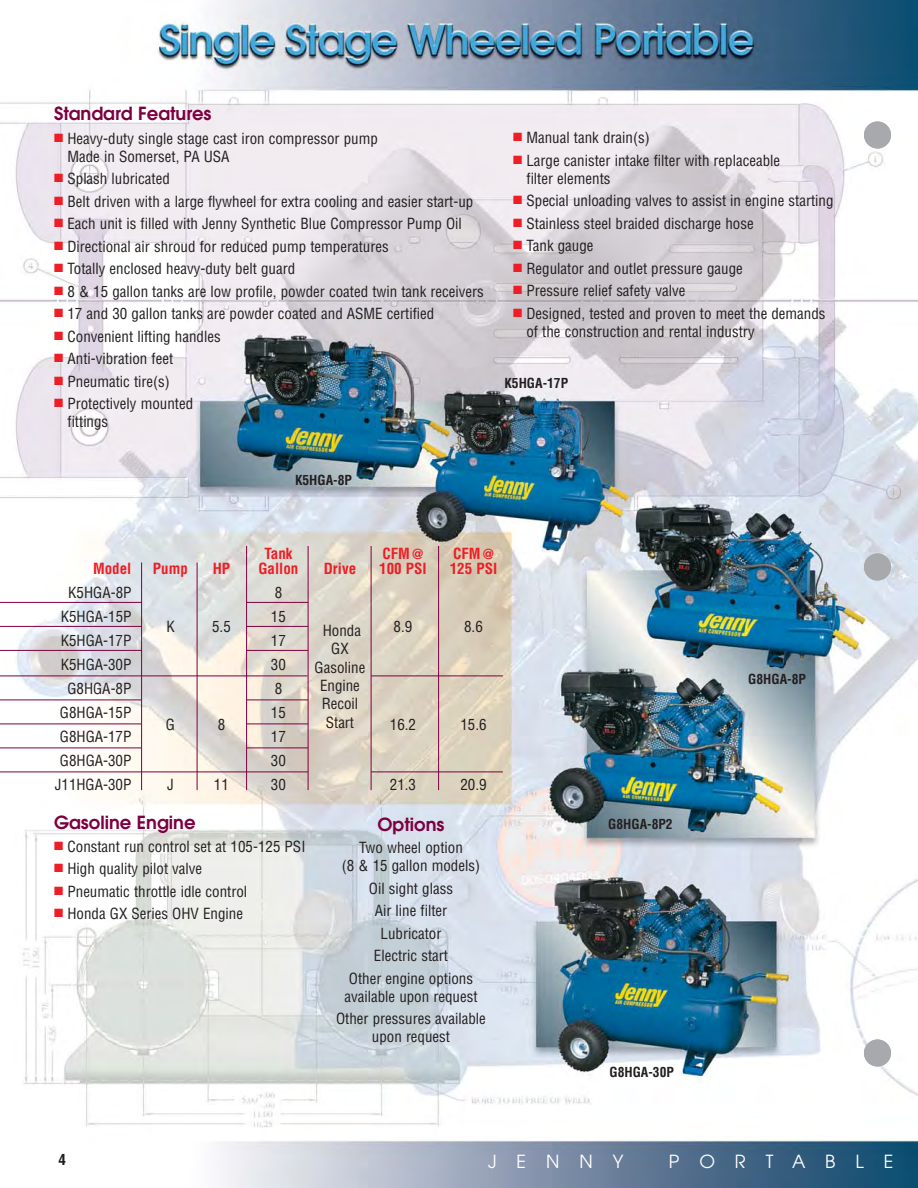
<style>
.page{position:relative;width:918px;height:1188px;background:#fff}
.page>*{position:absolute;margin:0;border:0;box-sizing:border-box;transform-origin:0 0}
.t1{font:600 18px "Avant Garde";color:#7c0040}
.t2{font:18px "Avant Garde";letter-spacing:1.11em;color:#fff}
.t3{font:condensed 15px/18px "Helvetica";color:#231f20}
.t4{font:700 condensed 15px "Helvetica";color:#ed1e25}
.t5{font:700 condensed 15px "Helvetica";color:#231f20}
.t6{font:700 condensed 13.5px "Helvetica";color:#231f20}
.s1{color:#ed1e25}
.s2{font-size:13.5px}
</style>
<div class="page">
<img style="left:0;top:0;width:918px;height:1188px">
<hr style="left:141px;top:562px;width:1px;height:228px;background:#7c0040">
<hr style="left:197px;top:562px;width:1px;height:228px;background:#7c0040">
<hr style="left:246px;top:546px;width:1px;height:244px;background:#7c0040">
<hr style="left:308px;top:546px;width:1px;height:244px;background:#7c0040">
<hr style="left:371px;top:546px;width:1px;height:244px;background:#7c0040">
<hr style="left:438px;top:546px;width:1px;height:244px;background:#7c0040">
<hr style="left:0;top:602px;width:142px;height:1px;background:#7c0040">
<hr style="left:247px;top:602px;width:61px;height:1px;background:#7c0040">
<hr style="left:247px;top:626px;width:61px;height:1px;background:#7c0040">
<hr style="left:247px;top:650px;width:61px;height:1px;background:#7c0040">
<hr style="left:247px;top:700px;width:61px;height:1px;background:#7c0040">
<hr style="left:247px;top:724px;width:61px;height:1px;background:#7c0040">
<hr style="left:247px;top:748px;width:61px;height:1px;background:#7c0040">
<hr style="left:0;top:626px;width:142px;height:1px;background:#7c0040">
<hr style="left:0;top:650px;width:142px;height:1px;background:#7c0040">
<hr style="left:0;top:676px;width:308px;height:1px;background:#7c0040">
<hr style="left:371px;top:676px;width:132px;height:1px;background:#7c0040">
<hr style="left:371px;top:772px;width:132px;height:1px;background:#7c0040">
<hr style="left:0;top:700px;width:142px;height:1px;background:#7c0040">
<hr style="left:0;top:724px;width:142px;height:1px;background:#7c0040">
<hr style="left:0;top:748px;width:142px;height:1px;background:#7c0040">
<hr style="left:0;top:772px;width:308px;height:1px;background:#7c0040">
<div style="left:864px;top:122px;width:27px;height:26px;background:#a7a9ac;border-radius:50%"></div>
<div style="left:864px;top:554px;width:27px;height:26px;background:#a7a9ac;border-radius:50%"></div>
<div style="left:864px;top:1040px;width:27px;height:26px;background:#a7a9ac;border-radius:50%"></div>
<p class="t1" style="left:54px;top:106px;width:159px">Standard Features</p>
<p class="t3" style="left:68px;top:131px;width:312px;text-indent:-14px"><span class="s1">■</span> Heavy-duty single stage cast iron compressor pump<br>Made in Somerset, PA USA</p>
<p class="t3" style="left:54px;top:171px;width:117px"><span class="s1">■</span> Splash lubricated</p>
<p class="t3" style="left:54px;top:194px;width:421px"><span class="s1">■</span> Belt driven with a large flywheel for extra cooling and easier start-up</p>
<p class="t3" style="left:54px;top:216px;width:409px"><span class="s1">■</span> Each unit is filled with Jenny Synthetic Blue Compressor Pump Oil</p>
<p class="t3" style="left:54px;top:239px;width:336px"><span class="s1">■</span> Directional air shroud for reduced pump temperatures</p>
<p class="t3" style="left:54px;top:261px;width:243px"><span class="s1">■</span> Totally enclosed heavy-duty belt guard</p>
<p class="t3" style="left:54px;top:284px;width:431px"><span class="s1">■</span> 8 &amp; 15 gallon tanks are low profile, powder coated twin tank receivers</p>
<p class="t3" style="left:54px;top:306px;width:382px"><span class="s1">■</span> 17 and 30 gallon tanks are powder coated and ASME certified</p>
<p class="t3" style="left:54px;top:329px;width:168px"><span class="s1">■</span> Convenient lifting handles</p>
<p class="t3" style="left:54px;top:351px;width:121px"><span class="s1">■</span> Anti-vibration feet</p>
<p class="t3" style="left:54px;top:374px;width:117px"><span class="s1">■</span> Pneumatic tire(s)</p>
<p class="t3" style="left:68px;top:396px;width:127px;text-indent:-14px"><span class="s1">■</span> Protectively mounted fittings</p>
<p class="t6" style="left:295px;top:475px;width:59px">K5HGA-8P</p>
<p class="t3" style="left:513px;top:130px;width:138px"><span class="s1">■</span> Manual tank drain(s)</p>
<p class="t3" style="left:526px;top:153px;width:255px;text-indent:-14px"><span class="s1">■</span> Large canister intake filter with replaceable filter elements</p>
<p class="t3" style="left:513px;top:193px;width:322px"><span class="s1">■</span> Special unloading valves to assist in engine starting</p>
<p class="t3" style="left:513px;top:216px;width:242px"><span class="s1">■</span> Stainless steel braided discharge hose</p>
<p class="t3" style="left:513px;top:238px;width:82px"><span class="s1">■</span> Tank gauge</p>
<p class="t3" style="left:513px;top:261px;width:231px"><span class="s1">■</span> Regulator and outlet pressure gauge</p>
<p class="t3" style="left:513px;top:283px;width:174px"><span class="s1">■</span> Pressure relief safety valve</p>
<p class="t3" style="left:526px;top:306px;width:301px;text-indent:-14px"><span class="s1">■</span> Designed, tested and proven to meet the demands of the construction and rental industry</p>
<p class="t6" style="left:504px;top:378px;width:65px">K5HGA-17P</p>
<p class="t4" style="left:264px;top:548px;width:30px">Tank</p>
<p class="t4" style="left:382px;top:548px;width:43px">CFM <span class="s2">@</span></p>
<p class="t4" style="left:453px;top:548px;width:43px">CFM <span class="s2">@</span></p>
<p class="t4" style="left:93px;top:562px;width:40px">Model</p>
<p class="t4" style="left:153px;top:562px;width:37px">Pump</p>
<p class="t4" style="left:213px;top:562px;width:19px">HP</p>
<p class="t4" style="left:258px;top:562px;width:41px">Gallon</p>
<p class="t4" style="left:324px;top:562px;width:34px">Drive</p>
<p class="t4" style="left:379px;top:562px;width:49px">100 PSI</p>
<p class="t4" style="left:450px;top:562px;width:49px">125 PSI</p>
<p class="t3" style="left:68px;top:585px;width:65px">K5HGA-8P</p>
<p class="t3" style="left:275px;top:585px;width:9px">8</p>
<p class="t3" style="left:61px;top:609px;width:72px">K5HGA-15P</p>
<p class="t3" style="left:166px;top:619px;width:10px">K</p>
<p class="t3" style="left:212px;top:619px;width:20px">5.5</p>
<p class="t3" style="left:271px;top:609px;width:16px">15</p>
<p class="t3" style="left:323px;top:622px;width:40px">Honda</p>
<p class="t3" style="left:394px;top:619px;width:20px">8.9</p>
<p class="t3" style="left:464px;top:619px;width:20px">8.6</p>
<p class="t3" style="left:61px;top:633px;width:72px">K5HGA-17P</p>
<p class="t3" style="left:271px;top:633px;width:16px">17</p>
<p class="t3" style="left:331px;top:641px;width:19px">GX</p>
<p class="t3" style="left:61px;top:657px;width:72px">K5HGA-30P</p>
<p class="t3" style="left:271px;top:657px;width:16px">30</p>
<p class="t3" style="left:315px;top:659px;width:52px">Gasoline</p>
<p class="t3" style="left:67px;top:681px;width:66px">G8HGA-8P</p>
<p class="t3" style="left:275px;top:681px;width:9px">8</p>
<p class="t3" style="left:320px;top:678px;width:41px">Engine</p>
<p class="t3" style="left:60px;top:705px;width:73px">G8HGA-15P</p>
<p class="t3" style="left:166px;top:717px;width:11px">G</p>
<p class="t3" style="left:218px;top:717px;width:9px">8</p>
<p class="t3" style="left:322px;top:696px;width:38px">Recoil</p>
<p class="t3" style="left:271px;top:705px;width:16px">15</p>
<p class="t3" style="left:326px;top:715px;width:30px">Start</p>
<p class="t3" style="left:60px;top:729px;width:73px">G8HGA-17P</p>
<p class="t3" style="left:271px;top:729px;width:16px">17</p>
<p class="t3" style="left:390px;top:717px;width:28px">16.2</p>
<p class="t3" style="left:460px;top:717px;width:28px">15.6</p>
<p class="t3" style="left:60px;top:753px;width:73px">G8HGA-30P</p>
<p class="t3" style="left:271px;top:753px;width:16px">30</p>
<p class="t3" style="left:55px;top:777px;width:78px">J11HGA-30P</p>
<p class="t3" style="left:167px;top:777px;width:8px">J</p>
<p class="t3" style="left:214px;top:777px;width:16px">11</p>
<p class="t3" style="left:271px;top:777px;width:16px">30</p>
<p class="t3" style="left:390px;top:777px;width:28px">21.3</p>
<p class="t3" style="left:460px;top:777px;width:28px">20.9</p>
<p class="t6" style="left:748px;top:674px;width:59px">G8HGA-8P</p>
<p class="t1" style="left:54px;top:816px;width:143px">Gasoline Engine</p>
<p class="t6" style="left:608px;top:819px;width:66px">G8HGA-8P2</p>
<p class="t3" style="left:54px;top:839px;width:253px"><span class="s1">■</span> Constant run control set at 105-125 PSI</p>
<p class="t3" style="left:54px;top:861px;width:150px"><span class="s1">■</span> High quality pilot valve</p>
<p class="t3" style="left:54px;top:884px;width:195px"><span class="s1">■</span> Pneumatic throttle idle control</p>
<p class="t3" style="left:54px;top:906px;width:191px"><span class="s1">■</span> Honda GX Series OHV Engine</p>
<p class="t1" style="left:378px;top:817px;width:68px">Options</p>
<p class="t3" style="left:342px;top:840px;width:140px;text-align:center">Two wheel option<br>(8 &amp; 15 gallon models)</p>
<p class="t3" style="left:349px;top:878px;width:126px;line-height:22.5px;text-align:center">Oil sight glass<br>Air line filter<br>Lubricator<br>Electric start<br>Other engine options</p>
<p class="t3" style="left:336px;top:986px;width:151px;line-height:22.5px;text-align:center">available upon request<br>Other pressures available</p>
<p class="t3" style="left:372px;top:1029px;width:80px">upon request</p>
<p class="t6" style="left:610px;top:1067px;width:66px">G8HGA-30P</p>
<p class="t5" style="left:58px;top:1154px;width:9px">4</p>
<p class="t2" style="left:488px;top:1155px;width:137px">JENNY</p>
<p class="t2" style="left:669px;top:1155px;width:226px">PORTABLE</p>
</div>
